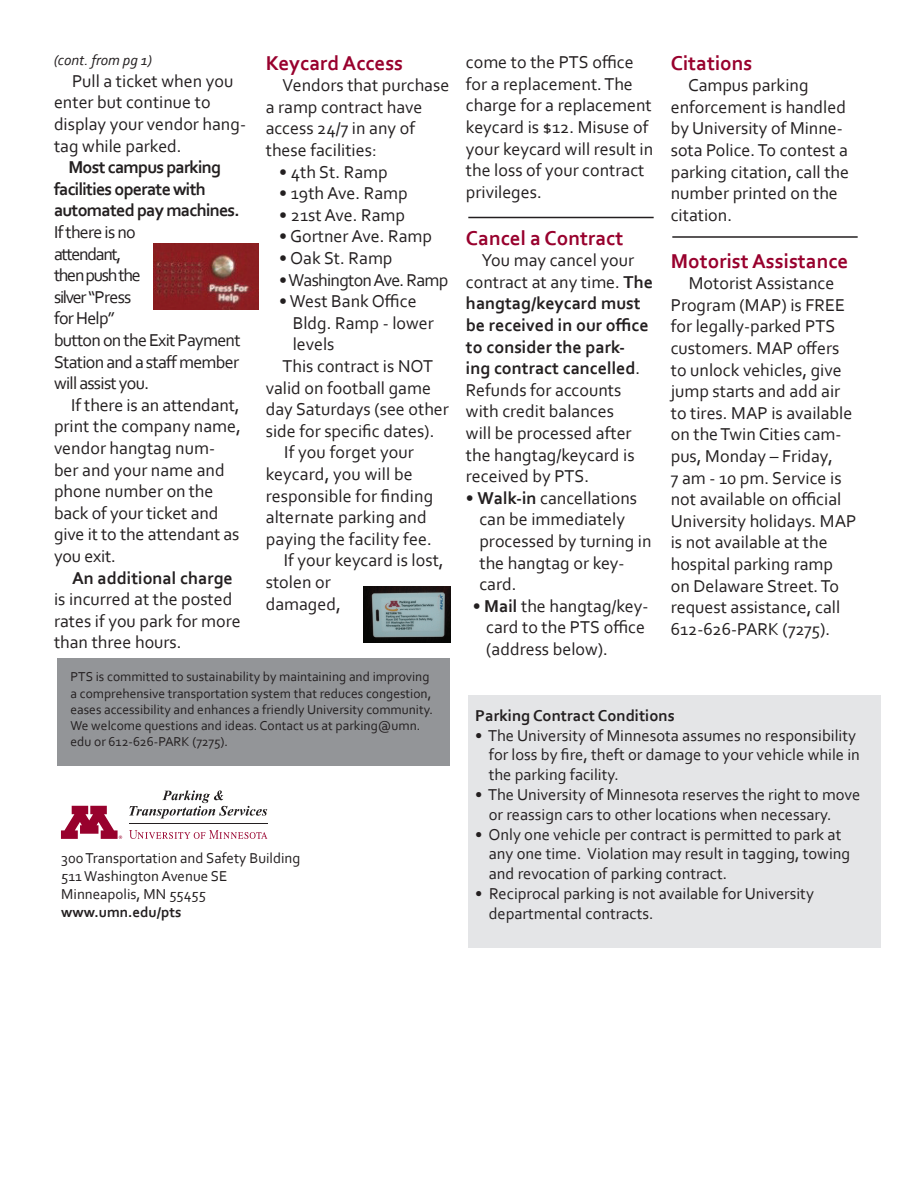
<style>
.page{position:relative;width:918px;height:1188px;background:#fff}
.page>*{position:absolute;margin:0;border:0;box-sizing:border-box;transform-origin:0 0}
.t1{font:700 21px "Corbel";color:#98012d}
.t2{font:18px/21.6px "Corbel";color:#231f20}
.t3{font:18px/21.6px "Corbel";letter-spacing:-.04em;color:#231f20}
.t4{font:700 18px/21.6px "Corbel";letter-spacing:-.04em;color:#231f20}
.t5{font:700 18px "Corbel";color:#231f20}
.t6{font:16.5px/19.8px "Corbel";color:#231f20}
.t7{font:700 16.5px "Corbel";color:#231f20}
.t8{font:15px/18px "Corbel";color:#231f20}
.t9{font:700 15px "Corbel";color:#231f20}
.t10{font:italic 15px "Corbel";color:#231f20}
.t11{font:13.5px/16.2px "Corbel";color:#231f20}
.s1{font-weight:700}
</style>
<div class="page">
<div style="left:57px;top:658px;width:393px;height:108px;background:#939598"></div>
<hr style="left:672px;top:236px;width:186px;height:2px;background:#231f20">
<img style="left:364px;top:587px;width:87px;height:56px">
<img style="left:154px;top:243px;width:104px;height:66px">
<hr style="left:468px;top:217px;width:186px;height:1px;background:#231f20">
<div style="left:468px;top:696px;width:413px;height:252px;background:#e4e5e7"></div>
<svg style="left:129px;top:790px;width:138px;height:29px"></svg>
<svg style="left:61px;top:806px;width:61px;height:33px"></svg>
<hr style="left:129px;top:823px;width:138px;height:1px;background:#231f20">
<svg style="left:129px;top:830px;width:138px;height:9px"></svg>
<p class="t10" style="left:54px;top:51px;width:100px">(cont. from pg 1)</p>
<p class="t2" style="left:54px;top:70px;width:194px;text-indent:18px">Pull a ticket when you enter but continue to display your vendor hang&shy;tag while parked.</p>
<p class="t4" style="left:54px;top:156px;width:187px;text-indent:14px">Most campus parking facilities operate with automated pay machines.</p>
<p class="t3" style="left:54px;top:221px;width:188px">If there is no<br>attendant,<br>then push the<br>silver “Press<br>for Help”<br>button on the Exit Payment<br>Station and a staff member will assist you.</p>
<p class="t2" style="left:54px;top:394px;width:188px;text-indent:17px">If there is an attendant, print the company name, vendor hangtag num&shy;ber and your name and phone number on the back of your ticket and give it to the attendant as you exit.</p>
<p class="t5" style="left:72px;top:566px;width:162px">An additional charge</p>
<p class="t2" style="left:54px;top:588px;width:188px">is incurred at the posted rates if you park for more than three hours.</p>
<p class="t1" style="left:266px;top:50px;width:139px">Keycard Access</p>
<p class="t2" style="left:266px;top:74px;width:185px;text-indent:17px">Vendors that purchase a ramp contract have access 24/7 in any of these facilities:</p>
<p class="t2" style="left:279px;top:160px;width:110px">• 4th St. Ramp</p>
<p class="t2" style="left:279px;top:182px;width:130px">• 19th Ave. Ramp</p>
<p class="t2" style="left:279px;top:204px;width:127px">• 21st Ave. Ramp</p>
<p class="t2" style="left:279px;top:225px;width:154px">• Gortner Ave. Ramp</p>
<p class="t2" style="left:279px;top:247px;width:115px">• Oak St. Ramp</p>
<p class="t3" style="left:279px;top:268px;width:171px">• Washington Ave. Ramp</p>
<p class="t2" style="left:279px;top:290px;width:139px">• West Bank Office</p>
<p class="t2" style="left:293px;top:312px;width:143px">Bldg. Ramp - lower</p>
<p class="t2" style="left:293px;top:333px;width:43px">levels</p>
<p class="t2" style="left:283px;top:355px;width:152px">This contract is NOT</p>
<p class="t2" style="left:266px;top:376px;width:167px">valid on football game</p>
<p class="t2" style="left:266px;top:398px;width:185px">day Saturdays (see other</p>
<p class="t2" style="left:266px;top:420px;width:170px">side for specific dates).</p>
<p class="t2" style="left:284px;top:441px;width:131px">If you forget your</p>
<p class="t2" style="left:266px;top:463px;width:149px">keycard, you will be</p>
<p class="t2" style="left:266px;top:484px;width:169px">responsible for finding</p>
<p class="t2" style="left:266px;top:506px;width:163px">alternate parking and</p>
<p class="t2" style="left:266px;top:528px;width:168px">paying the facility fee.</p>
<p class="t2" style="left:284px;top:549px;width:161px">If your keycard is lost,</p>
<p class="t2" style="left:266px;top:571px;width:66px">stolen or</p>
<p class="t2" style="left:266px;top:592px;width:77px">damaged,</p>
<p class="t11" style="left:70px;top:668px;width:364px">PTS is committed to sustainability by maintaining and improving a comprehensive transportation system that reduces congestion, eases accessibility and enhances a friendly University community.<br>We welcome questions and ideas. Contact us at parking@umn. edu or 612-626-PARK (7275).</p>
<p class="t8" style="left:61px;top:848px;width:241px">300 Transportation and Safety Building<br>511 Washington Avenue SE<br>Minneapolis, MN 55455</p>
<p class="t9" style="left:61px;top:902px;width:122px">www.umn.edu/pts</p>
<p class="t2" style="left:466px;top:51px;width:189px">come to the PTS office for a replacement. The charge for a replacement keycard is $12. Misuse of your keycard will result in the loss of your contract privileges.</p>
<p class="t1" style="left:466px;top:225px;width:159px">Cancel a Contract</p>
<p class="t2" style="left:466px;top:249px;width:189px;text-indent:16px">You may cancel your contract at any time. <span class="s1">The hangtag/keycard must be received in our office to consider the park&shy;ing contract cancelled</span>.<br>Refunds for accounts with credit balances<br>will be processed after the hangtag/keycard is received by PTS.</p>
<p class="t2" style="left:479px;top:487px;width:174px;text-indent:-14px">• <span class="s1">Walk-in</span> cancellations can be immediately processed by turning in the hangtag or key&shy;card.</p>
<p class="t2" style="left:486px;top:595px;width:164px;text-indent:-14px">• <span class="s1">Mail</span> the hangtag/key&shy;card to the PTS office (address below).</p>
<p class="t1" style="left:671px;top:50px;width:83px">Citations</p>
<p class="t2" style="left:671px;top:74px;width:180px;text-indent:17px">Campus parking enforcement is handled by University of Minne&shy;sota Police. To contest a parking citation, call the number printed on the citation.</p>
<p class="t1" style="left:671px;top:248px;width:179px">Motorist Assistance</p>
<p class="t2" style="left:671px;top:272px;width:187px;text-indent:18px">Motorist Assistance<br>Program (MAP) is FREE for legally-parked PTS customers. MAP offers to unlock vehicles, give jump starts and add air to tires. MAP is available on the Twin Cities cam&shy;pus, Monday – Friday,<br>7 am - 10 pm. Service is not available on official<br>University holidays. MAP is not available at the hospital parking ramp on Delaware Street. To request assistance, call<br>612-626-PARK (7275).</p>
<p class="t7" style="left:475px;top:705px;width:201px">Parking Contract Conditions</p>
<p class="t6" style="left:489px;top:725px;width:373px;text-indent:-13px">• The University of Minnesota assumes no responsibility for loss by fire, theft or damage to your vehicle while in the parking facility.</p>
<p class="t6" style="left:489px;top:784px;width:373px;text-indent:-13px">• The University of Minnesota reserves the right to move or reassign cars to other locations when necessary.</p>
<p class="t6" style="left:489px;top:824px;width:363px;text-indent:-13px">• Only one vehicle per contract is permitted to park at any one time. Violation may result in tagging, towing and revocation of parking contract.</p>
<p class="t6" style="left:489px;top:883px;width:327px;text-indent:-13px">• Reciprocal parking is not available for University departmental contracts.</p>
</div>
